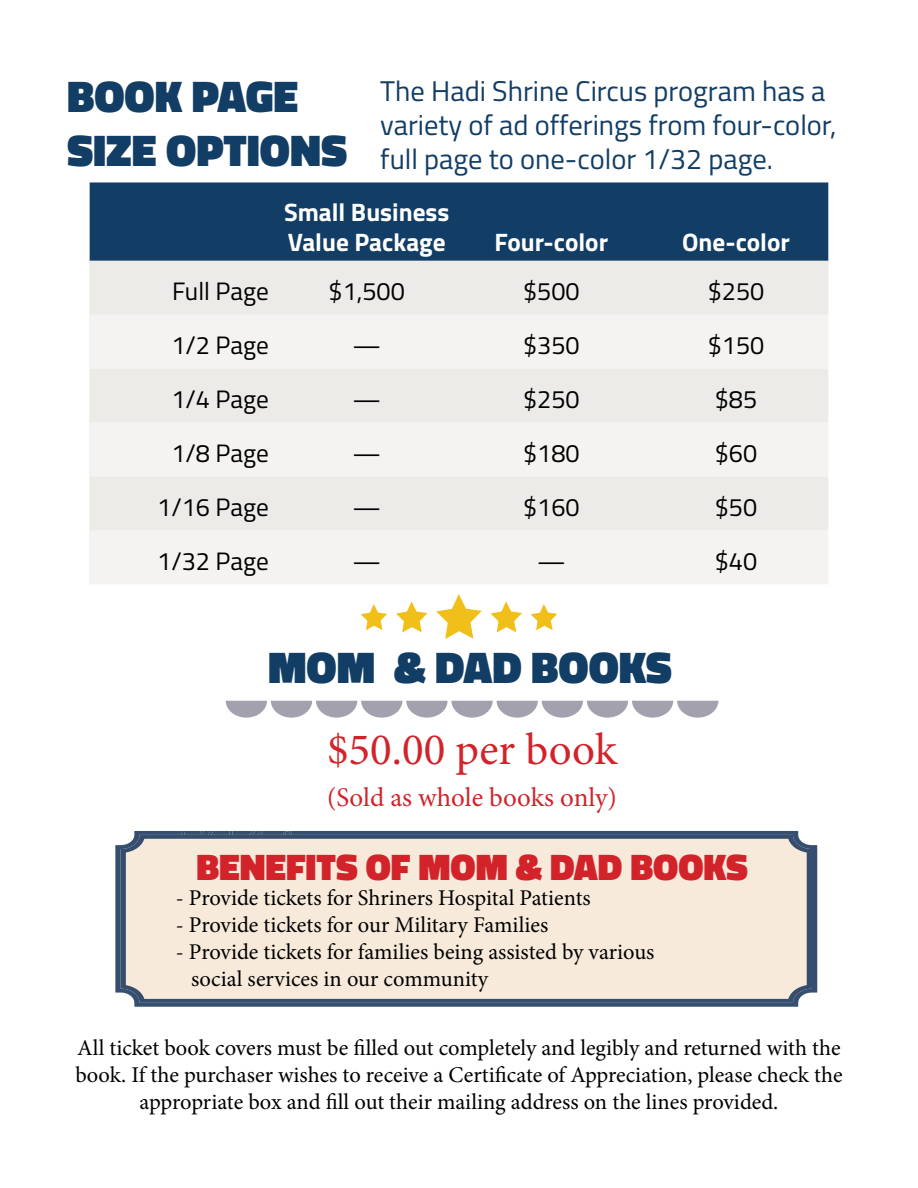
<style>
.page{position:relative;width:918px;height:1188px;background:#fff}
.page>*{position:absolute;margin:0;border:0;box-sizing:border-box;transform-origin:0 0}
.t1{font:900 45px/54px "Cairo";color:#123d65}
.t2{font:45px "Minion Pro";color:#d2232a}
.t3{font:900 37.5px "Cairo";color:#d2232a}
.t4{font:28.5px/34.2px "Cairo";color:#123d65}
.t5{font:27px "Minion Pro";color:#d2232a}
.t6{font:25.2px "Cairo";color:#000}
.t7{font:700 25.2px/30.3px "Cairo";color:#fff}
.t8{font:22.5px/27px "Minion Pro";color:#000;text-align:center}
</style>
<div class="page">
<div style="left:90px;top:183px;width:738px;height:78px;background:#123d65"></div>
<div style="left:90px;top:261px;width:738px;height:54px;background:#ecebe8"></div>
<svg style="left:90px;top:315px;width:738px;height:269px;fill:#f4f3f1"></svg>
<svg style="left:226px;top:701px;width:492px;height:17px"></svg>
<svg style="left:115px;top:831px;width:702px;height:176px;background:#4e6381"></svg>
<svg style="left:181px;top:831px;width:111px;height:4px"></svg>
<svg style="left:121px;top:835px;width:691px;height:168px;background:#eae0d3"></svg>
<svg style="left:396px;top:601px;width:32px;height:32px"></svg>
<svg style="left:436px;top:594px;width:46px;height:45px"></svg>
<svg style="left:490px;top:601px;width:32px;height:32px"></svg>
<svg style="left:531px;top:604px;width:26px;height:26px"></svg>
<svg style="left:361px;top:604px;width:26px;height:26px"></svg>
<h1 class="t1" style="left:67px;top:70px;width:281px">BOOK PAGE<br>SIZE OPTIONS</h1>
<p class="t4" style="left:380px;top:74px;width:458px">The Hadi Shrine Circus program has a variety of ad offerings from four-color, full page to one-color 1/32 page.</p>
<p class="t7" style="left:284px;top:197px;width:167px">Small Business<br>Value Package</p>
<p class="t7" style="left:495px;top:227px;width:115px">Four-color</p>
<p class="t7" style="left:682px;top:227px;width:109px">One-color</p>
<p class="t6" style="left:172px;top:273px;width:98px">Full Page</p>
<p class="t6" style="left:329px;top:273px;width:78px">$1,500</p>
<p class="t6" style="left:523px;top:273px;width:58px">$500</p>
<p class="t6" style="left:708px;top:273px;width:58px">$250</p>
<p class="t6" style="left:171px;top:327px;width:99px">1/2 Page</p>
<p class="t6" style="left:352px;top:327px;width:30px">—</p>
<p class="t6" style="left:523px;top:327px;width:58px">$350</p>
<p class="t6" style="left:708px;top:327px;width:58px">$150</p>
<p class="t6" style="left:171px;top:381px;width:99px">1/4 Page</p>
<p class="t6" style="left:352px;top:381px;width:30px">—</p>
<p class="t6" style="left:523px;top:381px;width:58px">$250</p>
<p class="t6" style="left:715px;top:381px;width:44px">$85</p>
<p class="t6" style="left:171px;top:434px;width:99px">1/8 Page</p>
<p class="t6" style="left:352px;top:434px;width:30px">—</p>
<p class="t6" style="left:523px;top:434px;width:58px">$180</p>
<p class="t6" style="left:715px;top:434px;width:44px">$60</p>
<p class="t6" style="left:157px;top:488px;width:113px">1/16 Page</p>
<p class="t6" style="left:352px;top:488px;width:30px">—</p>
<p class="t6" style="left:523px;top:488px;width:58px">$160</p>
<p class="t6" style="left:715px;top:488px;width:44px">$50</p>
<p class="t6" style="left:157px;top:542px;width:113px">1/32 Page</p>
<p class="t6" style="left:352px;top:542px;width:30px">—</p>
<p class="t6" style="left:537px;top:542px;width:30px">—</p>
<h1 class="t1" style="left:268px;top:641px;width:405px">MOM &amp; DAD BOOKS</h1>
<h1 class="t2" style="left:327px;top:720px;width:292px">$50.00 per book</h1>
<p class="t5" style="left:327px;top:779px;width:291px">(Sold as whole books only)</p>
<p class="t6" style="left:715px;top:542px;width:44px">$40</p>
<h2 class="t3" style="left:196px;top:836px;width:553px">BENEFITS OF MOM &amp; DAD BOOKS</h2>
<p class="t8" style="left:176px;top:885px;width:417px">- Provide tickets for Shriners Hospital Patients</p>
<p class="t8" style="left:176px;top:912px;width:374px">- Provide tickets for our Military Families</p>
<p class="t8" style="left:191px;top:939px;width:465px;text-align:left;text-indent:-15px">- Provide tickets for families being assisted by various social services in our community</p>
<p class="t8" style="left:75px;top:1034px;width:769px">All ticket book covers must be filled out completely and legibly and returned with the book. If the purchaser wishes to receive a Certificate of Appreciation, please check the appropriate box and fill out their mailing address on the lines provided.</p>
</div>
